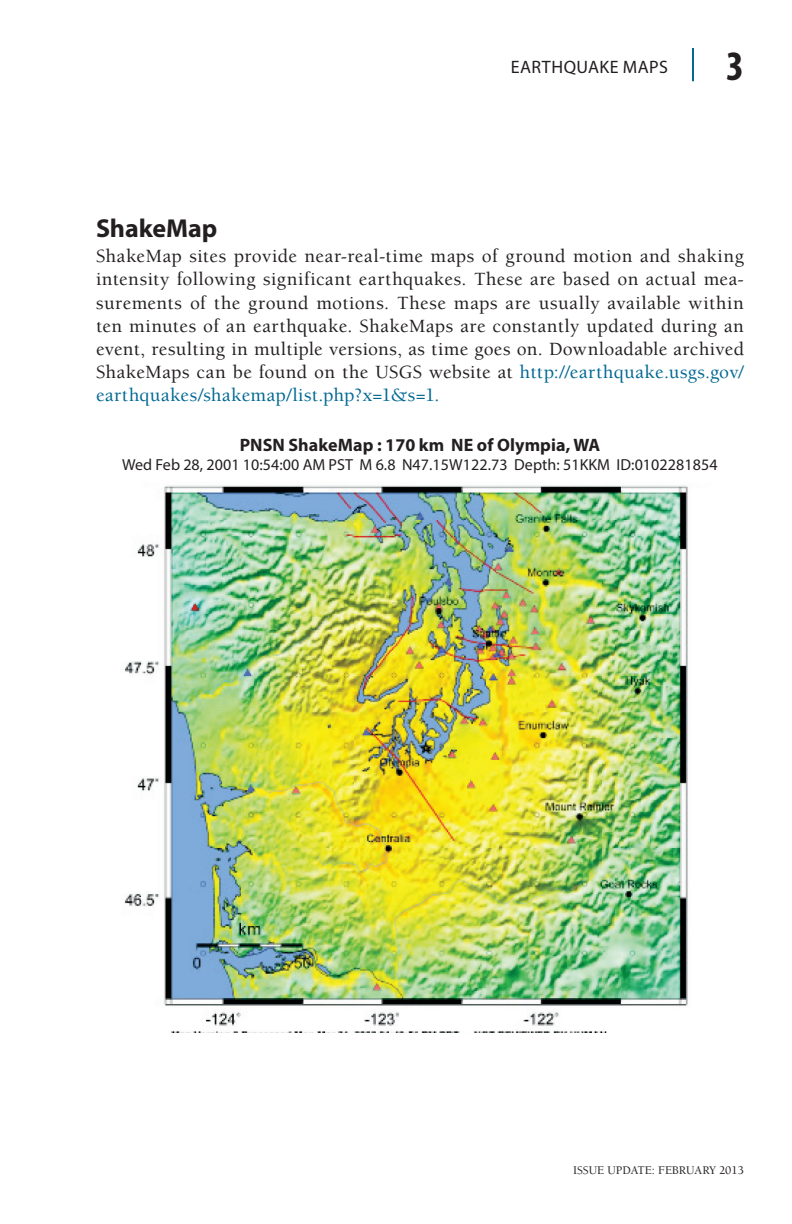
<style>
.page{position:relative;width:792px;height:1224px;background:#fff}
.page>*{position:absolute;margin:0;border:0;box-sizing:border-box;transform-origin:0 0}
.X_Page___Right{font:700 condensed 42px "Myriad Pro";color:#231f20}
.Body_Sub_1{font:700 26px "Myriad Pro";letter-spacing:-.005em;color:#231f20}
.Body_2{font:500 19.2px/23.2px "Berkeley";letter-spacing:.025em;color:#231f20;text-align:justify}
.Caption_1{font:700 18px "Myriad Pro";letter-spacing:.005em;color:#231f20}
.x_Master_Title{font:18px "Myriad Pro";letter-spacing:.025em;color:#231f20}
.Caption_2{font:16px "Myriad Pro";letter-spacing:.005em;color:#231f20}
.t1{font:500 12px "Berkeley";color:#231f20}
.s1{color:#006893}
</style>
<div class="page">
<hr style="left:692px;top:48px;width:2px;height:33px;background:#006893">
<img style="left:124px;top:485px;width:565px;height:548px">
<p class="x_Master_Title" style="left:511px;top:56px;width:159px">EARTHQUAKE MAPS</p>
<p class="X_Page___Right" style="left:726px;top:39px;width:19px">3</p>
<p class="Body_Sub_1" style="left:96px;top:211px;width:123px">ShakeMap</p>
<p class="Body_2" style="left:96px;top:245px;width:650px">ShakeMap sites provide near-real-time maps of ground motion and shaking intensity following significant earthquakes. These are based on actual mea&shy;surements of the ground motions. These maps are usually available within ten minutes of an earthquake. ShakeMaps are constantly updated during an event, resulting in multiple versions, as time goes on. Downloadable archived ShakeMaps can be found on the USGS website at <span class="s1">http://earthquake.usgs.gov/ earthquakes/shakemap/list.php?x=1&amp;s=1.</span></p>
<p class="Caption_1" style="left:240px;top:433px;width:362px">PNSN ShakeMap : 170 km NE of Olympia, WA</p>
<p class="Caption_2" style="left:122px;top:455px;width:597px">Wed Feb 28, 2001 10:54:00 AM PST M 6.8 N47.15W122.73 Depth: 51KKM ID:0102281854</p>
<p class="t1" style="left:573px;top:1164px;width:172px">ISSUE UPDATE: FEBRUARY 2013</p>
</div>
